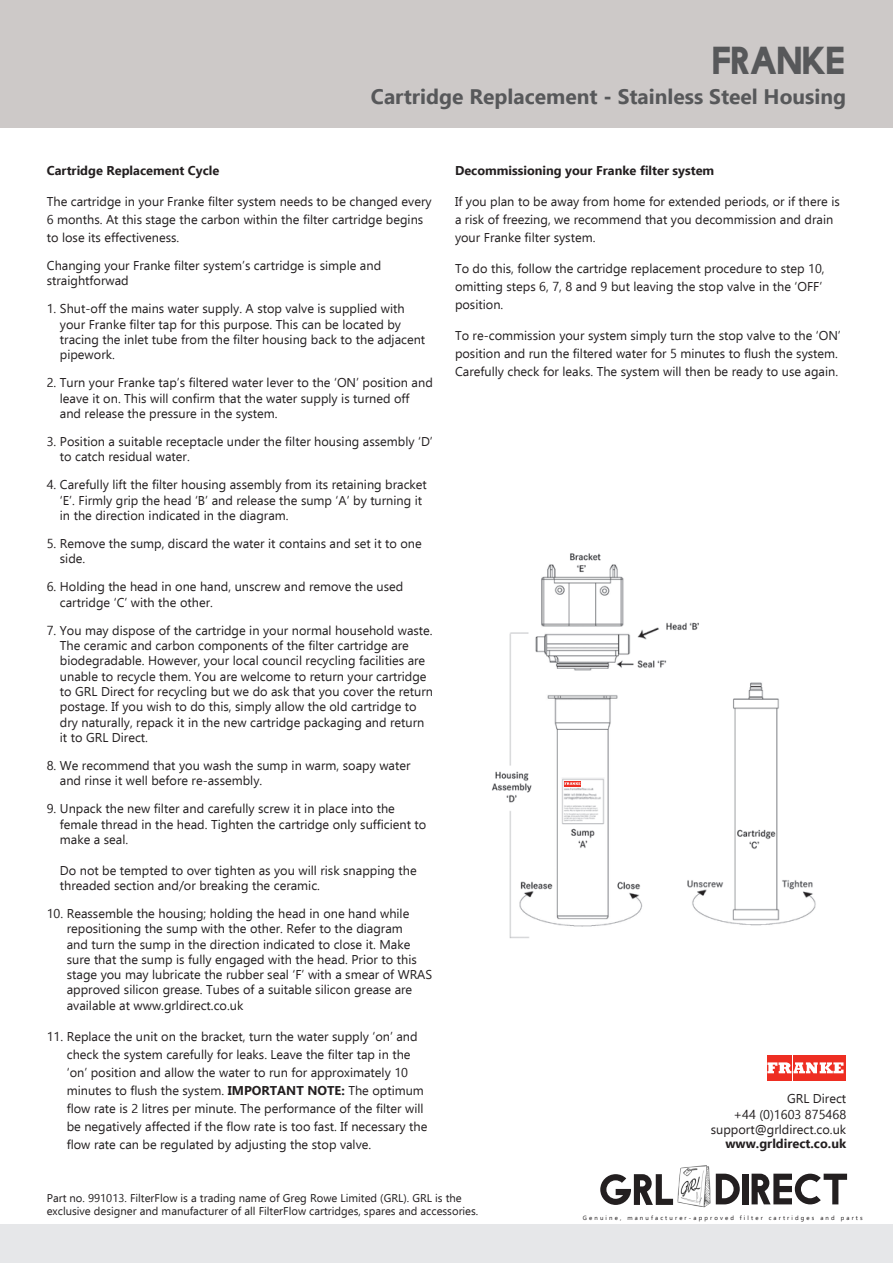
<style>
.page{position:relative;width:893px;height:1263px;background:#fff}
.page>*{position:absolute;margin:0;border:0;box-sizing:border-box;transform-origin:0 0}
.t1{font:36px "Facile Sans";letter-spacing:-.02em;color:#57585a}
.t2{font:700 21px "Ebrima";color:#57585a}
.t3{font:12.75px/15.3px "Ebrima";color:#231f20}
.t4{font:700 12.75px "Ebrima";color:#231f20}
.t5{font:11.25px/13.5px "Ebrima";color:#231f20}
.t6{font:6.15px "Ebrima";letter-spacing:.35em;color:#231f20}
.s1{font-weight:700}
</style>
<div class="page">
<div style="left:0;top:0;width:893px;height:128px;background:#cdc9c8"></div>
<div style="left:0;top:1225px;width:893px;height:38px;background:#e6e7e9"></div>
<div style="left:767px;top:1055px;width:25px;height:25px;background:#ee2e22"></div>
<div style="left:793px;top:1055px;width:25px;height:25px;background:#ee2e22"></div>
<div style="left:819px;top:1055px;width:26px;height:25px;background:#ee2e22"></div>
<svg style="left:767px;top:1062px;width:76px;height:11px"></svg>
<img style="left:677px;top:1165px;width:34px;height:43px">
<svg style="left:600px;top:1174px;width:73px;height:31px"></svg>
<svg style="left:716px;top:1174px;width:24px;height:30px"></svg>
<div style="left:743px;top:1174px;width:6px;height:30px;background:#231f20"></div>
<svg style="left:752px;top:1174px;width:95px;height:30px"></svg>
<img style="left:492px;top:553px;width:207px;height:386px">
<img style="left:683px;top:676px;width:133px;height:256px">
<svg style="left:564px;top:781px;width:17px;height:5px"></svg>
<p class="t1" style="left:713px;top:40px;width:134px">FRANKE</p>
<p class="t2" style="left:371px;top:80px;width:477px">Cartridge Replacement - Stainless Steel Housing</p>
<p class="t4" style="left:47px;top:161px;width:174px">Cartridge Replacement Cycle</p>
<p class="t3" style="left:47px;top:192px;width:386px;line-height:18px">The cartridge in your Franke filter system needs to be changed every<br>6 months. At this stage the carbon within the filter cartridge begins to lose its effectiveness.</p>
<p class="t3" style="left:47px;top:257px;width:336px">Changing your Franke filter system’s cartridge is simple and straightforwad</p>
<p class="t3" style="left:60px;top:301px;width:367px;text-indent:-13px">1. Shut-off the mains water supply. A stop valve is supplied with your Franke filter tap for this purpose. This can be located by tracing the inlet tube from the filter housing back to the adjacent pipework.</p>
<p class="t3" style="left:60px;top:375px;width:374px;text-indent:-13px">2. Turn your Franke tap’s filtered water lever to the ‘ON’ position and leave it on. This will confirm that the water supply is turned off and release the pressure in the system.</p>
<p class="t3" style="left:60px;top:433px;width:374px;text-indent:-13px">3. Position a suitable receptacle under the filter housing assembly ‘D’ to catch residual water.</p>
<p class="t3" style="left:60px;top:477px;width:368px;text-indent:-13px">4. Carefully lift the filter housing assembly from its retaining bracket ‘E’. Firmly grip the head ‘B’ and release the sump ‘A’ by turning it in the direction indicated in the diagram.</p>
<p class="t3" style="left:60px;top:535px;width:363px;text-indent:-13px">5. Remove the sump, discard the water it contains and set it to one side.</p>
<p class="t3" style="left:60px;top:579px;width:345px;text-indent:-13px">6. Holding the head in one hand, unscrew and remove the used cartridge ‘C’ with the other.</p>
<p class="t3" style="left:60px;top:622px;width:375px;text-indent:-13px">7. You may dispose of the cartridge in your normal household waste.<br>The ceramic and carbon components of the filter cartridge are biodegradable. However, your local council recycling facilities are unable to recycle them. You are welcome to return your cartridge to GRL Direct for recycling but we do ask that you cover the return postage. If you wish to do this, simply allow the old cartridge to dry naturally, repack it in the new cartridge packaging and return it to GRL Direct.</p>
<p class="t3" style="left:60px;top:757px;width:352px;text-indent:-13px">8. We recommend that you wash the sump in warm, soapy water and rinse it well before re-assembly.</p>
<p class="t3" style="left:60px;top:801px;width:368px;text-indent:-13px">9. Unpack the new filter and carefully screw it in place into the female thread in the head. Tighten the cartridge only sufficient to make a seal.</p>
<p class="t3" style="left:60px;top:862px;width:358px">Do not be tempted to over tighten as you will risk snapping the threaded section and/or breaking the ceramic.</p>
<p class="t3" style="left:67px;top:905px;width:367px;text-indent:-20px">10. Reassemble the housing; holding the head in one hand while repositioning the sump with the other. Refer to the diagram<br>and turn the sump in the direction indicated to close it. Make sure that the sump is fully engaged with the head. Prior to this stage you may lubricate the rubber seal ‘F’ with a smear of WRAS approved silicon grease. Tubes of a suitable silicon grease are available at www.grldirect.co.uk</p>
<p class="t3" style="left:67px;top:1026px;width:362px;line-height:18px;text-indent:-20px">11. Replace the unit on the bracket, turn the water supply ‘on’ and check the system carefully for leaks. Leave the filter tap in the ‘on’ position and allow the water to run for approximately 10 minutes to flush the system. <span class="s1">IMPORTANT NOTE:</span> The optimum flow rate is 2 litres per minute. The performance of the filter will be negatively affected if the flow rate is too fast. If necessary the flow rate can be regulated by adjusting the stop valve.</p>
<p class="t4" style="left:455px;top:161px;width:261px">Decommissioning your Franke filter system</p>
<p class="t3" style="left:455px;top:192px;width:386px;line-height:18px">If you plan to be away from home for extended periods, or if there is a risk of freezing, we recommend that you decommission and drain your Franke filter system.</p>
<p class="t3" style="left:455px;top:259px;width:371px;line-height:18px">To do this, follow the cartridge replacement procedure to step 10, omitting steps 6, 7, 8 and 9 but leaving the stop valve in the ‘OFF’ position.</p>
<p class="t3" style="left:455px;top:326px;width:387px;line-height:18px">To re-commission your system simply turn the stop valve to the ‘ON’ position and run the filtered water for 5 minutes to flush the system.<br>Carefully check for leaks. The system will then be ready to use again.</p>
<p class="t3" style="left:787px;top:1091px;width:61px">GRL Direct</p>
<p class="t3" style="left:733px;top:1106px;width:114px">+44 (0)1603 875468</p>
<p class="t3" style="left:711px;top:1121px;width:137px">support@grldirect.co.uk</p>
<p class="t4" style="left:725px;top:1133px;width:122px">www.grldirect.co.uk</p>
<p class="t5" style="left:47px;top:1190px;width:433px">Part no. 991013. FilterFlow is a trading name of Greg Rowe Limited (GRL). GRL is the exclusive designer and manufacturer of all FilterFlow cartridges, spares and accessories.</p>
<p class="t6" style="left:583px;top:1213px;width:281px">Genuine, manufacturer-approved filter cartridges and parts</p>
</div>
